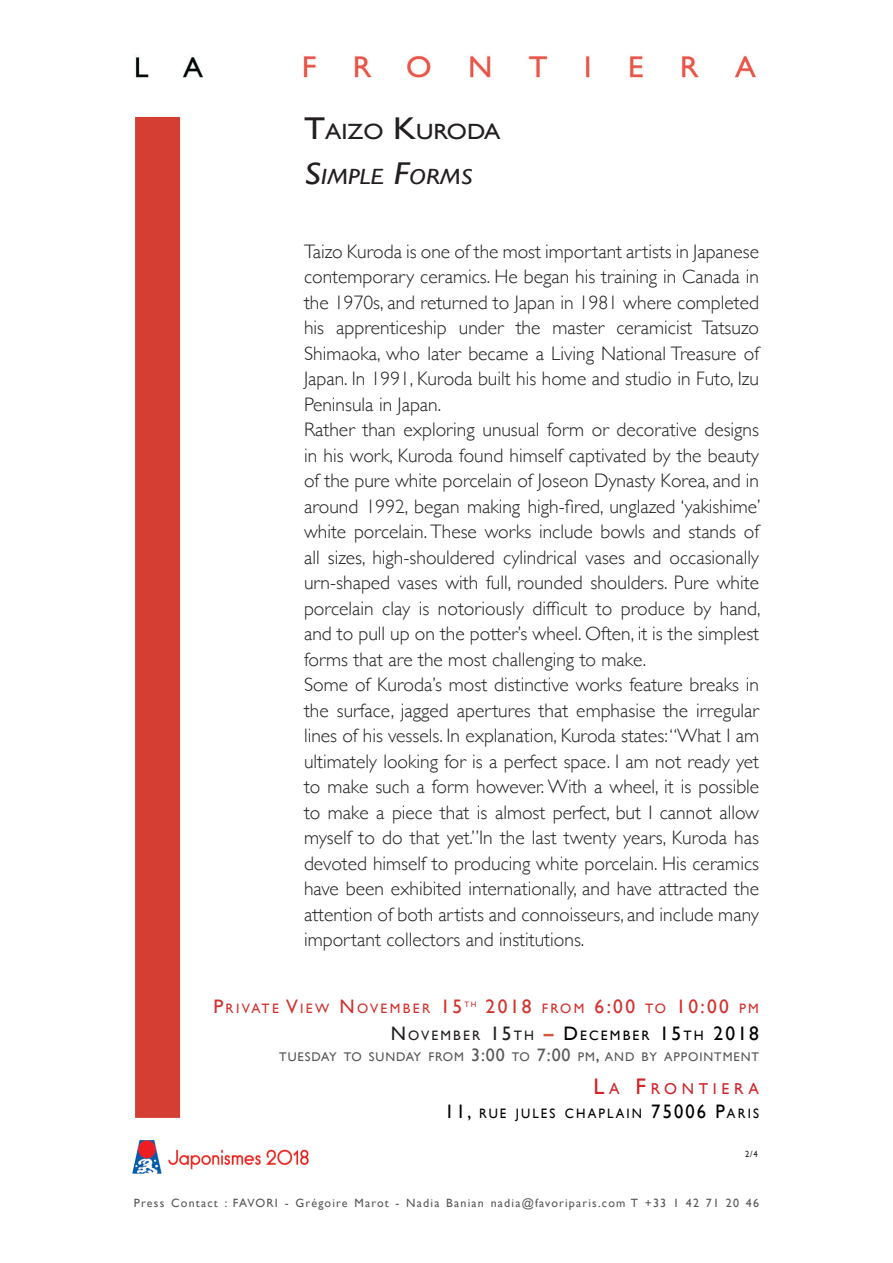
<style>
.page{position:relative;width:893px;height:1263px;background:#fff}
.page>*{position:absolute;margin:0;border:0;box-sizing:border-box;transform-origin:0 0}
.t1{font:22.05px "Gill Sans";color:#231f20;scale:1.11 1}
.t2{font:italic 22.05px "Gill Sans";color:#231f20;scale:1.17 1}
.t3{font:300 19.5px/25.5px "Gill Sans";color:#231f20;text-align:justify}
.t4{font:19.5px "Gill Sans";letter-spacing:.12em;color:#d3312e}
.t5{font:15.75px "Gill Sans";letter-spacing:.3em;color:#d1232a}
.t6{font:13.65px "Gill Sans";letter-spacing:.165em;color:#000;scale:.95 1}
.t7{font:13.65px "Gill Sans";letter-spacing:.16em;color:#231f20}
.t8{font:13.65px "Gill Sans";letter-spacing:.17em;color:#d3312e}
.t9{font:12.6px "Gill Sans";letter-spacing:.07em;color:#57585a}
.t10{font:12px "Gill Sans";letter-spacing:.1em;color:#57585a}
.t11{font:9px "Gill Sans";color:#241e1b;scale:.95 1}
.t12{font:7.95px "Gill Sans";color:#d3312e}
.s1{font-size:31.5px}
.s2{font-size:19.5px}
.s3{font-size:13.65px}
.s4{font-weight:700;font-size:19.5px;color:#d95842}
.s5{font-size:19.5px;color:#000}
.s6{color:#000}
.s7{font-size:18px}
.s8{font-size:22.5px}
</style>
<div class="page">
<img style="left:135px;top:55px;width:621px;height:23px">
<img style="left:132px;top:1141px;width:176px;height:33px">
<div style="left:135px;top:117px;width:45px;height:1001px;background:#d53f33"></div>
<p class="t1" style="left:304px;top:118px;width:178px"><span class="s1">T</span>AIZO <span class="s1">K</span>URODA</p>
<p class="t2" style="left:304px;top:164px;width:144px"><span class="s1">S</span>IMPLE <span class="s1">F</span>ORMS</p>
<p class="t3" style="left:304px;top:238px;width:457px">Taizo Kuroda is one of the most important artists in Japanese contemporary ceramics. He began his training in Canada in the 1970s, and returned to Japan in 1981 where completed his apprenticeship under the master ceramicist Tatsuzo Shimaoka, who later became a Living National Treasure of Japan. In 1991, Kuroda built his home and studio in Futo, Izu Peninsula in Japan.</p>
<p class="t3" style="left:304px;top:416px;width:458px">Rather than exploring unusual form or decorative designs in his work, Kuroda found himself captivated by the beauty of the pure white porcelain of Joseon Dynasty Korea, and in around 1992, began making high-fired, unglazed ‘yakishime’ white porcelain. These works include bowls and stands of all sizes, high-shouldered cylindrical vases and occasionally urn-shaped vases with full, rounded shoulders. Pure white porcelain clay is notoriously difficult to produce by hand, and to pull up on the potter’s wheel. Often, it is the simplest forms that are the most challenging to make.</p>
<p class="t3" style="left:304px;top:671px;width:457px">Some of Kuroda’s most distinctive works feature breaks in the surface, jagged apertures that emphasise the irregular lines of his vessels. In explanation, Kuroda states: “What I am ultimately looking for is a perfect space. I am not ready yet to make such a form however. With a wheel, it is possible to make a piece that is almost perfect, but I cannot allow myself to do that yet.”In the last twenty years, Kuroda has devoted himself to producing white porcelain. His ceramics have been exhibited internationally, and have attracted the attention of both artists and connoisseurs, and include many important collectors and institutions.</p>
<p class="t8" style="left:213px;top:1001px;width:250px"><span class="s2">P</span> RIVATE <span class="s2">V</span>IEW <span class="s2">N</span> OVEMBER <span class="s2">15</span></p>
<p class="t12" style="left:465px;top:999px;width:13px">TH</p>
<p class="t4" style="left:486px;top:995px;width:275px">2018 <span class="s3">F ROM</span> 6:00 <span class="s3">TO</span> 10:00 <span class="s3">PM</span></p>
<p class="t7" style="left:391px;top:1027px;width:370px"><span class="s2">N</span> OVEMBER <span class="s2">15</span>TH <span class="s4">–</span> <span class="s5">D</span> <span class="s6">ECEMBER</span> <span class="s5">15</span><span class="s6">TH</span> <span class="s5">2018</span></p>
<p class="t9" style="left:279px;top:1049px;width:481px">TUESDAY TO SUNDAY FROM <span class="s7">3:00</span> TO <span class="s7">7:00</span> PM<span class="s7">,</span> AND BY APPOINTMENT</p>
<p class="t5" style="left:593px;top:1079px;width:167px"><span class="s8">L</span>A <span class="s8">F</span>RONTIERA</p>
<p class="t6" style="left:445px;top:1105px;width:332px"><span class="s2">11,</span> RUE JULES CHAPLAIN <span class="s2">75006 P</span>ARIS</p>
<p class="t11" style="left:745px;top:1149px;width:15px">2/4</p>
<p class="t10" style="left:134px;top:1196px;width:627px">Press Contact : FAVORI - Grégoire Marot - Nadia Banian nadia@favoriparis.com T +33 1 42 71 20 46</p>
</div>
